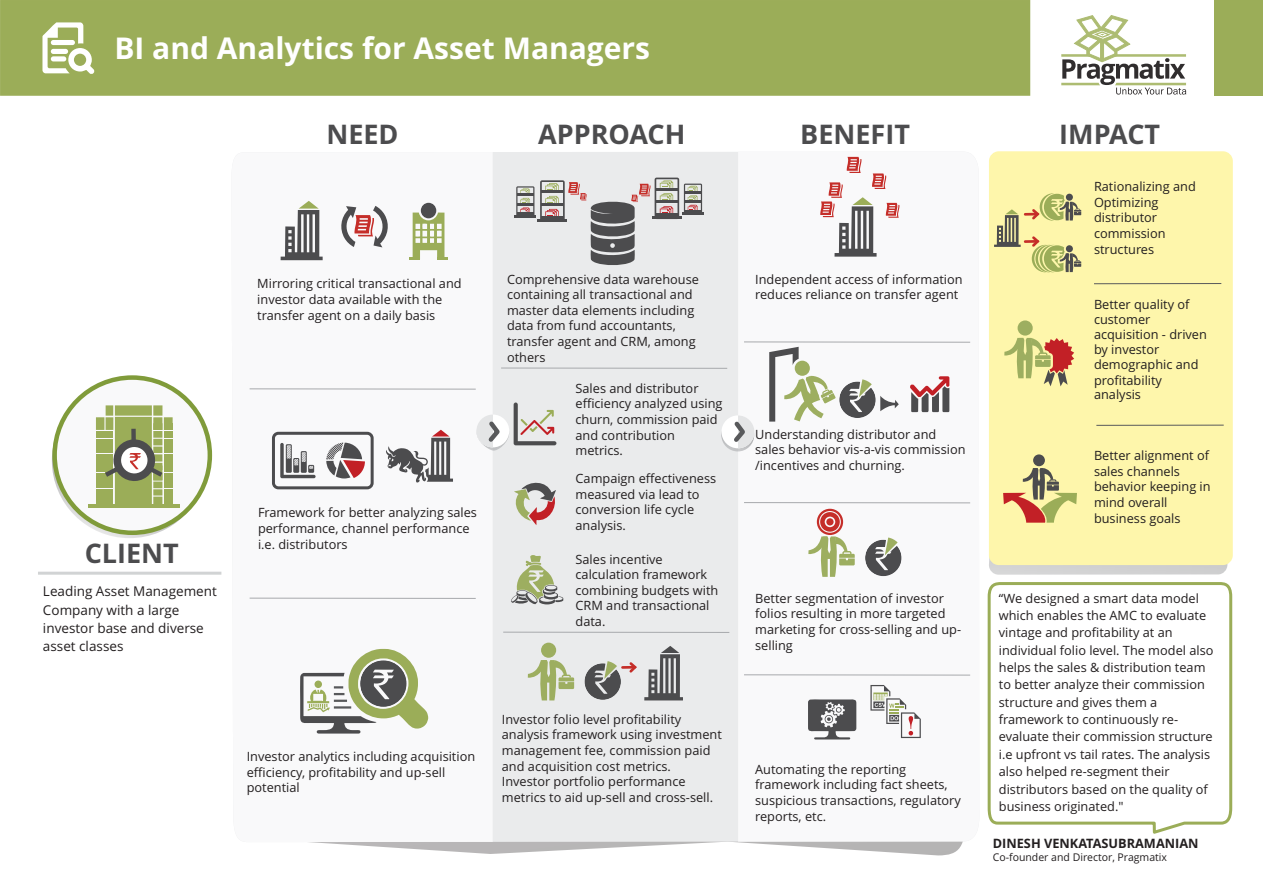
<style>
.page{position:relative;width:1263px;height:893px;background:#fff}
.page>*{position:absolute;margin:0;border:0;box-sizing:border-box;transform-origin:0 0}
.t1{font:700 30px "Open Sans";color:#fff}
.t2{font:700 27px "Open Sans";color:#4c4c4e}
.t3{font:13.5px/18.5px "Open Sans";color:#231f20}
.t4{font:700 12.9px "Open Sans";color:#231f20}
.t5{font:12.75px/15.6px "Open Sans";color:#231f20}
.t6{font:10.65px "Open Sans";color:#231f20}
</style>
<div class="page">
<div style="left:0;top:0;width:1030px;height:96px;background:#9bad58"></div>
<div style="left:493px;top:152px;width:245px;height:690px;background:#eaebec"></div>
<svg style="left:738px;top:156px;width:233px;height:686px"></svg>
<svg style="left:249px;top:152px;width:244px;height:690px"></svg>
<div style="left:1214px;top:0;width:48px;height:95px;background:#9bad58"></div>
<svg style="left:42px;top:22px;width:54px;height:54px"></svg>
<div style="left:51px;top:40px;width:24px;height:5px;background:#fff;border-radius:3px"></div>
<div style="left:51px;top:49px;width:17px;height:5px;background:#fff;border-radius:3px"></div>
<div style="left:51px;top:56px;width:15px;height:5px;background:#fff;border-radius:3px"></div>
<svg style="left:1061px;top:15px;width:125px;height:80px"></svg>
<svg style="left:721px;top:419px;width:33px;height:32px"></svg>
<div style="left:721px;top:415px;width:33px;height:33px;background:#fff;border-radius:50%"></div>
<svg style="left:738px;top:415px;width:16px;height:33px"></svg>
<svg style="left:734px;top:418px;width:14px;height:28px"></svg>
<svg style="left:476px;top:414px;width:1px;height:33px"></svg>
<svg style="left:989px;top:558px;width:238px;height:17px;background:#d3d4d4"></svg>
<div style="left:989px;top:151px;width:244px;height:414px;background:#fef6ab;border-radius:10px"></div>
<hr style="left:1094px;top:283px;width:127px;height:1px;background:#58595b">
<hr style="left:501px;top:368px;width:226px;height:1px;background:#a7a9ac">
<svg style="left:52px;top:375px;width:160px;height:160px"></svg>
<hr style="left:89px;top:504px;width:91px;height:3px;background:#9bad58">
<svg style="left:96px;top:405px;width:77px;height:99px;background:#a3ae75"></svg>
<div style="left:106px;top:405px;width:7px;height:11px;background:#9bad58"></div>
<hr style="left:38px;top:572px;width:183px;height:3px;background:#d1d3d4">
<hr style="left:1096px;top:425px;width:128px;height:1px;background:#58595b">
<svg style="left:281px;top:201px;width:42px;height:59px"></svg>
<div style="left:421px;top:203px;width:15px;height:15px;background:#4c4c4e;border-radius:50%"></div>
<svg style="left:409px;top:213px;width:39px;height:47px"></svg>
<svg style="left:339px;top:206px;width:51px;height:41px"></svg>
<div style="left:272px;top:432px;width:102px;height:57px;border:3px solid #4c4c4e;border-radius:5px"></div>
<svg style="left:280px;top:443px;width:36px;height:35px"></svg>
<svg style="left:326px;top:443px;width:39px;height:35px"></svg>
<svg style="left:386px;top:430px;width:67px;height:53px"></svg>
<svg style="left:300px;top:649px;width:128px;height:85px"></svg>
<hr style="left:682px;top:212px;width:22px;height:3px;background:#4c4c4e">
<svg style="left:540px;top:178px;width:162px;height:88px;background:#c1bebe"></svg>
<hr style="left:541px;top:216px;width:23px;height:4px;background:#4c4c4e">
<hr style="left:538px;top:219px;width:29px;height:3px;background:#4c4c4e">
<svg style="left:516px;top:186px;width:18px;height:29px"></svg>
<hr style="left:517px;top:213px;width:17px;height:3px;background:#4c4c4e">
<hr style="left:515px;top:215px;width:21px;height:2px;background:#4c4c4e">
<svg style="left:477px;top:402px;width:79px;height:49px"></svg>
<svg style="left:511px;top:480px;width:46px;height:45px;background:#c7b5ad"></svg>
<svg style="left:510px;top:554px;width:53px;height:50px;background:#c3c8b3"></svg>
<div style="left:541px;top:643px;width:15px;height:15px;background:#9dae60;border-radius:50%"></div>
<svg style="left:528px;top:660px;width:46px;height:40px;background:#c6ceab"></svg>
<svg style="left:584px;top:646px;width:99px;height:54px;background:#b1b1b0"></svg>
<svg style="left:820px;top:157px;width:79px;height:100px"></svg>
<svg style="left:865px;top:537px;width:36px;height:39px"></svg>
<svg style="left:808px;top:509px;width:47px;height:68px"></svg>
<svg style="left:808px;top:699px;width:48px;height:40px"></svg>
<svg style="left:870px;top:685px;width:51px;height:53px"></svg>
<svg style="left:994px;top:193px;width:87px;height:79px"></svg>
<div style="left:1017px;top:320px;width:16px;height:16px;background:#9dae60;border-radius:50%"></div>
<svg style="left:1004px;top:338px;width:70px;height:48px"></svg>
<div style="left:1033px;top:454px;width:12px;height:12px;background:#4c4c4e;border-radius:50%"></div>
<svg style="left:1003px;top:468px;width:74px;height:55px"></svg>
<svg style="left:769px;top:347px;width:130px;height:75px"></svg>
<svg style="left:910px;top:376px;width:39px;height:36px"></svg>
<hr style="left:250px;top:388px;width:226px;height:1px;background:#a7a9ac">
<hr style="left:250px;top:598px;width:226px;height:1px;background:#a7a9ac">
<hr style="left:503px;top:632px;width:226px;height:1px;background:#a7a9ac">
<hr style="left:744px;top:674px;width:226px;height:1px;background:#a7a9ac">
<hr style="left:744px;top:502px;width:226px;height:1px;background:#a7a9ac">
<hr style="left:744px;top:342px;width:226px;height:1px;background:#a7a9ac">
<svg style="left:987px;top:582px;width:246px;height:252px"></svg>
<h1 class="t1" style="left:114px;top:36px;width:537px">BI and Analytics for Asset Managers</h1>
<h2 class="t2" style="left:326px;top:123px;width:74px">NEED</h2>
<h2 class="t2" style="left:538px;top:123px;width:149px">APPROACH</h2>
<h2 class="t2" style="left:800px;top:123px;width:111px">BENEFIT</h2>
<h2 class="t2" style="left:85px;top:542px;width:96px">CLIENT</h2>
<p class="t3" style="left:43px;top:583px;width:175px">Leading Asset Management<br>Company with a large investor base and diverse asset classes</p>
<p class="t5" style="left:257px;top:277px;width:206px">Mirroring critical transactional and investor data available with the transfer agent on a daily basis</p>
<p class="t5" style="left:258px;top:506px;width:221px">Framework for better analyzing sales performance, channel performance i.e. distributors</p>
<p class="t5" style="left:507px;top:272px;width:193px">Comprehensive data warehouse containing all transactional and master data elements including data from fund accountants, transfer agent and CRM, among others</p>
<p class="t5" style="left:575px;top:382px;width:148px">Sales and distributor efficiency analyzed using churn, commission paid and contribution metrics.</p>
<p class="t5" style="left:575px;top:472px;width:142px">Campaign effectiveness measured via lead to conversion life cycle analysis.</p>
<p class="t5" style="left:575px;top:552px;width:144px">Sales incentive calculation framework combining budgets with<br>CRM and transactional data.</p>
<p class="t5" style="left:247px;top:750px;width:230px">Investor analytics including acquisition efficiency, profitability and up-sell potential</p>
<p class="t5" style="left:502px;top:712px;width:222px">Investor folio level profitability analysis framework using investment management fee, commission paid and acquisition cost metrics.<br>Investor portfolio performance metrics to aid up-sell and cross-sell.</p>
<p class="t5" style="left:755px;top:272px;width:209px">Independent access of information reduces reliance on transfer agent</p>
<p class="t5" style="left:755px;top:428px;width:212px">Understanding distributor and sales behavior vis-a-vis commission /incentives and churning.</p>
<p class="t5" style="left:755px;top:591px;width:207px">Better segmentation of investor folios resulting in more targeted marketing for cross-selling and up&shy;selling</p>
<p class="t5" style="left:755px;top:762px;width:207px">Automating the reporting framework including fact sheets, suspicious transactions, regulatory reports, etc.</p>
<h2 class="t2" style="left:1059px;top:123px;width:102px">IMPACT</h2>
<p class="t5" style="left:1094px;top:180px;width:103px">Rationalizing and<br>Optimizing distributor commission structures</p>
<p class="t5" style="left:1094px;top:298px;width:114px;line-height:15.1px">Better quality of customer acquisition - driven by investor demographic and profitability analysis</p>
<p class="t5" style="left:1094px;top:449px;width:118px">Better alignment of sales channels behavior keeping in mind overall business goals</p>
<p class="t5" style="left:999px;top:590px;width:216px;line-height:17.4px">“We designed a smart data model which enables the AMC to evaluate vintage and profitability at an individual folio level. The model also helps the sales &amp; distribution team to better analyze their commission structure and gives them a framework to continuously re&shy;evaluate their commission structure i.e upfront vs tail rates. The analysis also helped re-segment their distributors based on the quality of business originated."</p>
<p class="t4" style="left:993px;top:838px;width:207px">DINESH VENKATASUBRAMANIAN</p>
<p class="t6" style="left:993px;top:853px;width:176px">Co-founder and Director, Pragmatix</p>
</div>
